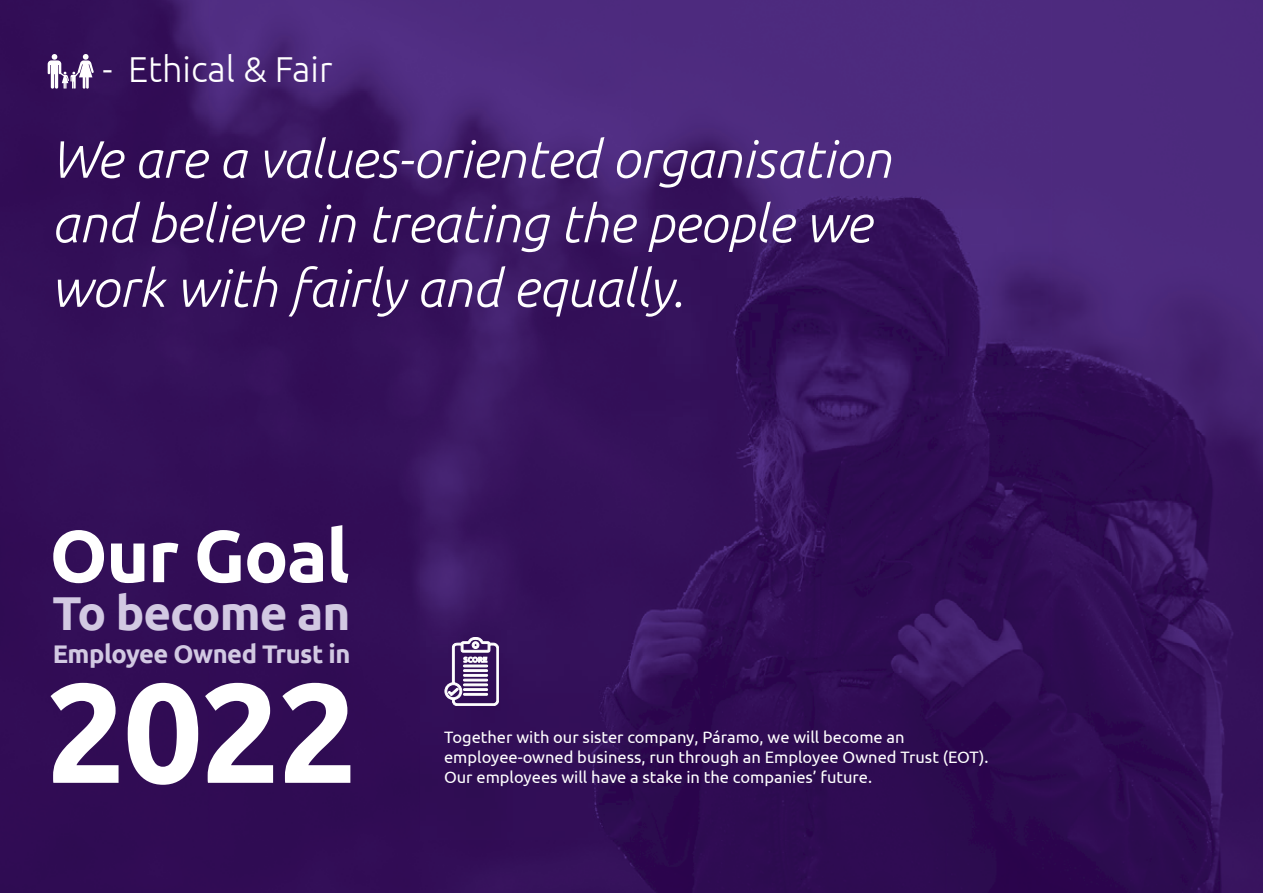
<style>
.page{position:relative;width:1263px;height:893px;background:#fff}
.page>*{position:absolute;margin:0;border:0;box-sizing:border-box;transform-origin:0 0}
.t1{font:700 141px "Ubuntu";color:#fff}
.t2{font:700 73.5px "Ubuntu";letter-spacing:-.02em;color:#fff}
.t3{font:italic 300 52.5px/64.5px "Ubuntu";color:#fff}
.t4{font:700 47.55px "Ubuntu";letter-spacing:-.02em;color:#d2c9e2}
.t5{font:300 36px "Ubuntu";color:#fff}
.t6{font:700 25.5px "Ubuntu";letter-spacing:-.02em;color:#d2c9e2}
.t7{font:16.5px/20.2px "Ubuntu";color:#fff}
</style>
<div class="page">
<img style="left:0;top:0;width:1263px;height:893px">
<svg style="left:445px;top:637px;width:54px;height:69px"></svg>
<svg style="left:48px;top:54px;width:46px;height:35px"></svg>
<h3 class="t5" style="left:103px;top:47px;width:231px">- Ethical &amp; Fair</h3>
<h3 class="t3" style="left:51px;top:125px;width:841px">We are a values-oriented organisation and believe in treating the people we work with fairly and equally.</h3>
<h2 class="t2" style="left:50px;top:511px;width:301px">Our Goal</h2>
<h3 class="t4" style="left:53px;top:584px;width:299px">To become an</h3>
<h3 class="t6" style="left:53px;top:638px;width:299px">Employee Owned Trust in</h3>
<h1 class="t1" style="left:46px;top:647px;width:313px">2022</h1>
<p class="t7" style="left:444px;top:726px;width:546px">Together with our sister company, Páramo, we will become an employee-owned business, run through an Employee Owned Trust (EOT).<br>Our employees will have a stake in the companies’ future.</p>
</div>
